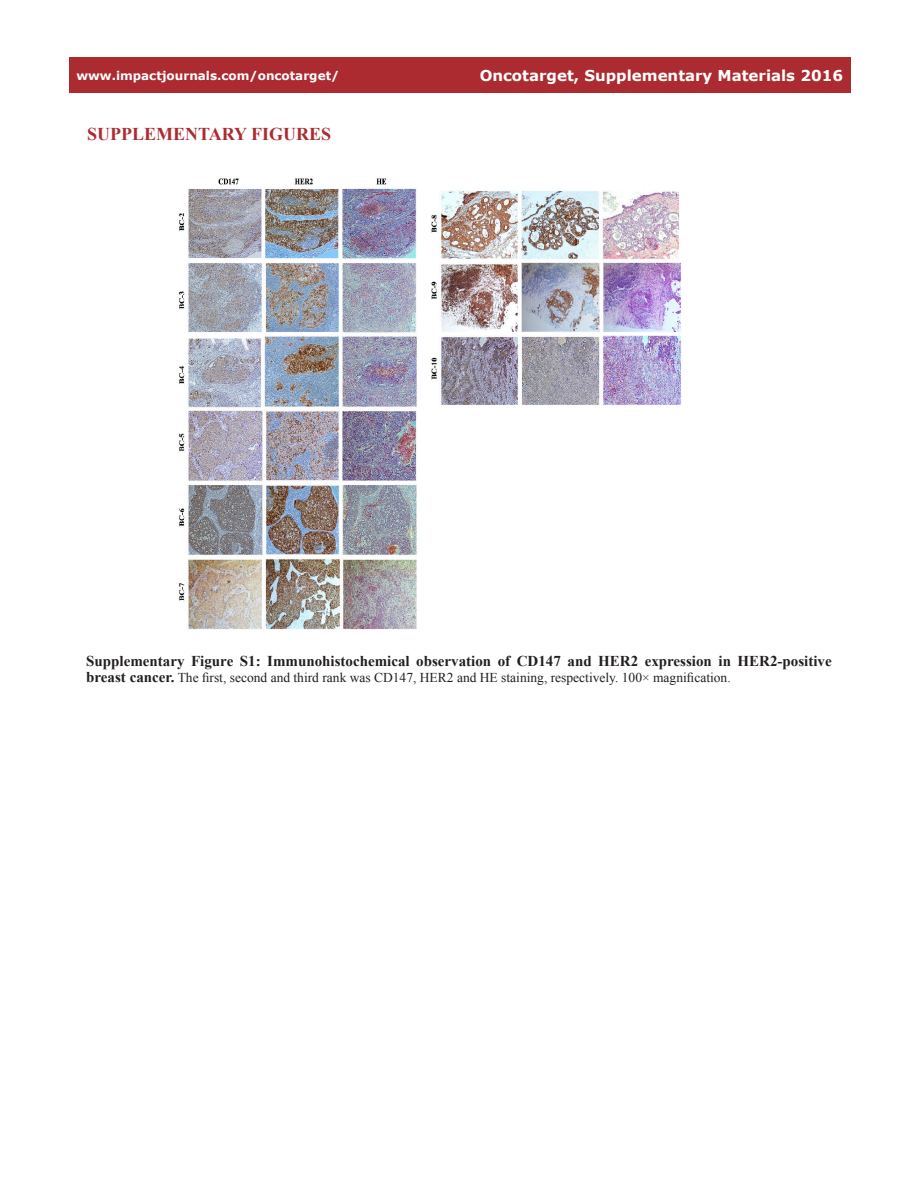
<style>
.page{position:relative;width:918px;height:1188px;background:#fff}
.page>*{position:absolute;margin:0;border:0;box-sizing:border-box;transform-origin:0 0}
.Heading{font:700 18px "Times New Roman";color:#ac2b31}
.figuretext{font:700 15px "Times New Roman";color:#231f20}
.t1{font:700 15px "Verdana";color:#fff}
.figuretext-2{font:13.5px "Times New Roman";color:#231f20}
.t2{font:700 12px "Verdana";color:#fff}
.s1{font-weight:700;font-size:15px}
</style>
<div class="page">
<div style="left:69px;top:57px;width:781px;height:36px;background:#ac2b31"></div>
<img style="left:179px;top:178px;width:238px;height:452px">
<img style="left:431px;top:191px;width:250px;height:214px">
<p class="t2" style="left:76px;top:67px;width:264px">www.impactjournals.com/oncotarget/</p>
<p class="t1" style="left:480px;top:65px;width:365px">Oncotarget, Supplementary Materials 2016</p>
<p class="Heading" style="left:87px;top:121px;width:245px">SUPPLEMENTARY FIGURES</p>
<p class="figuretext" style="left:86px;top:650px;width:747px">Supplementary Figure S1: Immunohistochemical observation of CD147 and HER2 expression in HER2-positive</p>
<p class="figuretext-2" style="left:86px;top:668px;width:646px"><span class="s1">breast cancer.</span> The first, second and third rank was CD147, HER2 and HE staining, respectively. 100× magnification.</p>
</div>
